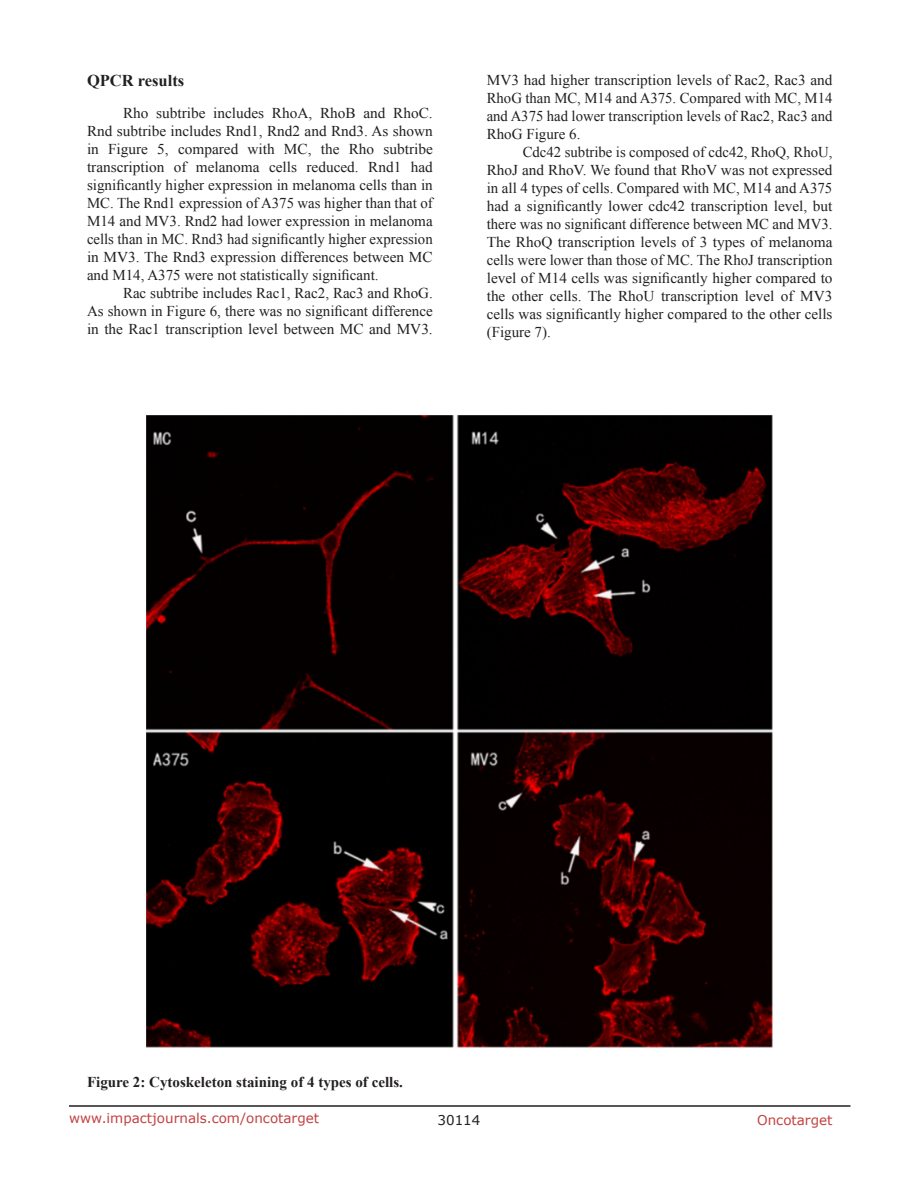
<style>
.page{position:relative;width:918px;height:1188px;background:#fff}
.page>*{position:absolute;margin:0;border:0;box-sizing:border-box;transform-origin:0 0}
.SubHeading{font:700 16.5px "Times New Roman";color:#231f20}
.BodyText{font:15px/18px "Times New Roman";color:#231f20;text-align:justify}
.figuretext{font:700 15px "Times New Roman";color:#231f20}
.t1{font:13.5px "Verdana";color:#c24141}
.t2{font:13.5px "Verdana";color:#231f20}
</style>
<div class="page">
<hr style="left:69px;top:1105px;width:781px;height:2px;background:#231f20">
<img style="left:146px;top:415px;width:627px;height:633px">
<p class="SubHeading" style="left:87px;top:69px;width:99px">QPCR results</p>
<p class="BodyText" style="left:87px;top:103px;width:347px;text-indent:36px">Rho subtribe includes RhoA, RhoB and RhoC.<br>Rnd subtribe includes Rnd1, Rnd2 and Rnd3. As shown in Figure 5, compared with MC, the Rho subtribe transcription of melanoma cells reduced. Rnd1 had significantly higher expression in melanoma cells than in MC. The Rnd1 expression of A375 was higher than that of M14 and MV3. Rnd2 had lower expression in melanoma cells than in MC. Rnd3 had significantly higher expression in MV3. The Rnd3 expression differences between MC and M14, A375 were not statistically significant.</p>
<p class="BodyText" style="left:87px;top:283px;width:347px;text-indent:36px">Rac subtribe includes Rac1, Rac2, Rac3 and RhoG.<br>As shown in Figure 6, there was no significant difference in the Rac1 transcription level between MC and MV3.</p>
<p class="BodyText" style="left:487px;top:71px;width:347px">MV3 had higher transcription levels of Rac2, Rac3 and RhoG than MC, M14 and A375. Compared with MC, M14 and A375 had lower transcription levels of Rac2, Rac3 and RhoG Figure 6.</p>
<p class="BodyText" style="left:487px;top:143px;width:347px;text-indent:36px">Cdc42 subtribe is composed of cdc42, RhoQ, RhoU, RhoJ and RhoV. We found that RhoV was not expressed in all 4 types of cells. Compared with MC, M14 and A375 had a significantly lower cdc42 transcription level, but there was no significant difference between MC and MV3.<br>The RhoQ transcription levels of 3 types of melanoma cells were lower than those of MC. The RhoJ transcription level of M14 cells was significantly higher compared to the other cells. The RhoU transcription level of MV3 cells was significantly higher compared to the other cells (Figure 7).</p>
<p class="figuretext" style="left:87px;top:1071px;width:317px">Figure 2: Cytoskeleton staining of 4 types of cells.</p>
<p class="t1" style="left:69px;top:1109px;width:252px">www.impactjournals.com/oncotarget</p>
<p class="t2" style="left:438px;top:1111px;width:44px">30114</p>
<p class="t1" style="left:757px;top:1111px;width:77px">Oncotarget</p>
</div>
